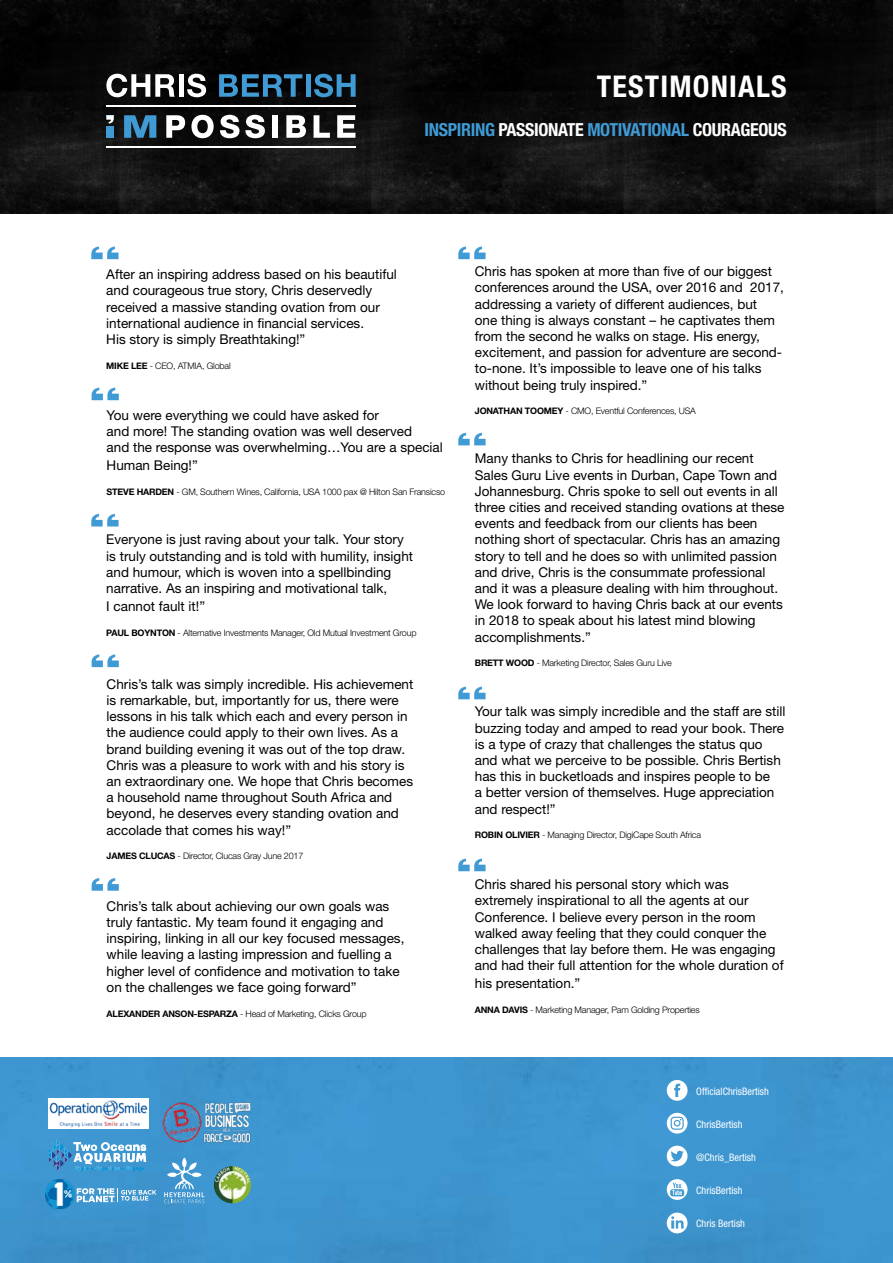
<style>
.page{position:relative;width:893px;height:1263px;background:#fff}
.page>*{position:absolute;margin:0;border:0;box-sizing:border-box;transform-origin:0 0}
.t1{font:700 condensed 30px "Helvetica Neue LT Std";letter-spacing:.04em;color:#fff}
.t2{font:700 condensed 18px "Helvetica Neue LT Std";letter-spacing:-.02em;color:#409ad4}
.t3{font:13.5px/16.2px "Helvetica Neue LT Std";color:#000}
.t4{font:condensed 10.35px "Helvetica Neue LT Std";color:#fff}
.t5{font:300 9px "Helvetica Neue LT Std";letter-spacing:-.02em;color:#000}
.s1{color:#fff}
.s2{font-weight:700}
</style>
<div class="page">
<svg style="left:458px;top:433px;width:28px;height:12px"></svg>
<img style="left:0;top:0;width:893px;height:213px">
<img style="left:0;top:1058px;width:893px;height:205px">
<svg style="left:106px;top:74px;width:69px;height:23px"></svg>
<div style="left:179px;top:74px;width:5px;height:23px;background:#fff"></div>
<svg style="left:187px;top:74px;width:19px;height:23px"></svg>
<svg style="left:219px;top:74px;width:83px;height:23px"></svg>
<div style="left:306px;top:74px;width:5px;height:23px;background:#409ad4"></div>
<svg style="left:314px;top:74px;width:42px;height:23px"></svg>
<hr style="left:106px;top:146px;width:249px;height:2px;background:#fff">
<hr style="left:106px;top:105px;width:249px;height:2px;background:#fff">
<svg style="left:124px;top:115px;width:32px;height:23px"></svg>
<svg style="left:166px;top:115px;width:19px;height:23px"></svg>
<svg style="left:191px;top:115px;width:23px;height:23px"></svg>
<svg style="left:220px;top:115px;width:19px;height:23px"></svg>
<svg style="left:245px;top:115px;width:20px;height:23px"></svg>
<div style="left:272px;top:115px;width:6px;height:23px;background:#fff"></div>
<svg style="left:286px;top:115px;width:20px;height:23px"></svg>
<svg style="left:314px;top:115px;width:16px;height:23px"></svg>
<svg style="left:337px;top:115px;width:18px;height:23px"></svg>
<div style="left:106px;top:126px;width:8px;height:12px;background:#409ad4"></div>
<svg style="left:106px;top:115px;width:8px;height:9px"></svg>
<svg style="left:92px;top:878px;width:27px;height:13px"></svg>
<svg style="left:91px;top:247px;width:28px;height:12px"></svg>
<svg style="left:458px;top:687px;width:28px;height:12px"></svg>
<svg style="left:458px;top:247px;width:28px;height:12px"></svg>
<svg style="left:92px;top:388px;width:27px;height:12px"></svg>
<svg style="left:91px;top:514px;width:28px;height:12px"></svg>
<svg style="left:458px;top:859px;width:28px;height:12px"></svg>
<svg style="left:92px;top:654px;width:27px;height:13px"></svg>
<div style="left:667px;top:1080px;width:20px;height:21px;background:#fff;border-radius:50%"></div>
<svg style="left:674px;top:1084px;width:6px;height:13px"></svg>
<div style="left:667px;top:1146px;width:20px;height:20px;background:#fff;border-radius:50%"></div>
<svg style="left:671px;top:1151px;width:13px;height:10px"></svg>
<div style="left:667px;top:1113px;width:20px;height:20px;background:linear-gradient(to right,#fff,#fafcfe);border-radius:50%"></div>
<svg style="left:671px;top:1117px;width:13px;height:13px"></svg>
<svg style="left:667px;top:1179px;width:20px;height:21px"></svg>
<svg style="left:670px;top:1183px;width:14px;height:13px"></svg>
<div style="left:667px;top:1212px;width:20px;height:21px;background:#fff;border-radius:50%"></div>
<svg style="left:671px;top:1216px;width:13px;height:12px"></svg>
<svg style="left:164px;top:1158px;width:41px;height:45px"></svg>
<img style="left:156px;top:1099px;width:96px;height:47px">
<img style="left:45px;top:1180px;width:30px;height:29px">
<svg style="left:77px;top:1188px;width:79px;height:14px"></svg>
<img style="left:214px;top:1166px;width:37px;height:37px;border-radius:19px">
<svg style="left:49px;top:1139px;width:97px;height:32px"></svg>
<img style="left:49px;top:1099px;width:99px;height:29px">
<h1 class="t1" style="left:597px;top:68px;width:191px">TESTIMONIALS</h1>
<h2 class="t2" style="left:425px;top:119px;width:364px">INSPIRING <span class="s1">PASSIONATE</span> MOTIVATIONAL <span class="s1">COURAGEOUS</span></h2>
<p class="t3" style="left:106px;top:266px;width:292px">After an inspiring address based on his beautiful and courageous true story, Chris deservedly received a massive standing ovation from our international audience in financial services.<br>His story is simply Breathtaking!”</p>
<p class="t5" style="left:106px;top:360px;width:126px"><span class="s2">MIKE LEE</span> - CEO, ATMIA, Global</p>
<p class="t3" style="left:107px;top:407px;width:338px">You were everything we could have asked for<br>and more! The standing ovation was well deserved<br>and the response was overwhelming…You are a special</p>
<p class="t3" style="left:107px;top:457px;width:93px">Human Being!”</p>
<p class="t5" style="left:107px;top:486px;width:340px"><span class="s2">STEVE HARDEN</span> - GM, Southern Wines, California, USA 1000 pax @ Hilton San Fransicso</p>
<p class="t3" style="left:106px;top:531px;width:308px">Everyone is just raving about your talk. Your story is truly outstanding and is told with humility, insight and humour, which is woven into a spellbinding narrative. As an inspiring and motivational talk,</p>
<p class="t3" style="left:106px;top:598px;width:100px">I cannot fault it!”</p>
<p class="t5" style="left:106px;top:627px;width:312px"><span class="s2">PAUL BOYNTON</span> - Alternative Investments Manager, Old Mutual Investment Group</p>
<p class="t3" style="left:107px;top:676px;width:308px">Chris’s talk was simply incredible. His achievement is remarkable, but, importantly for us, there were lessons in his talk which each and every person in the audience could apply to their own lives. As a brand building evening it was out of the top draw.<br>Chris was a pleasure to work with and his story is an extraordinary one. We hope that Chris becomes a household name throughout South Africa and beyond, he deserves every standing ovation and accolade that comes his way!”</p>
<p class="t5" style="left:107px;top:851px;width:198px"><span class="s2">JAMES CLUCAS</span> - Director, Clucas Gray June 2017</p>
<p class="t3" style="left:107px;top:898px;width:299px">Chris’s talk about achieving our own goals was truly fantastic. My team found it engaging and inspiring, linking in all our key focused messages, while leaving a lasting impression and fuelling a higher level of confidence and motivation to take on the challenges we face going forward”</p>
<p class="t5" style="left:107px;top:1008px;width:262px"><span class="s2">ALEXANDER ANSON-ESPARZA</span> - Head of Marketing, Clicks Group</p>
<p class="t3" style="left:475px;top:263px;width:311px">Chris has spoken at more than five of our biggest conferences around the USA, over 2016 and 2017, addressing a variety of different audiences, but<br>one thing is always constant – he captivates them from the second he walks on stage. His energy, excitement, and passion for adventure are second&shy;to-none. It’s impossible to leave one of his talks without being truly inspired.”</p>
<p class="t5" style="left:475px;top:406px;width:223px"><span class="s2">JONATHAN TOOMEY</span> - CMO, Eventful Conferences, USA</p>
<p class="t3" style="left:475px;top:450px;width:311px">Many thanks to Chris for headlining our recent Sales Guru Live events in Durban, Cape Town and Johannesburg. Chris spoke to sell out events in all three cities and received standing ovations at these events and feedback from our clients has been nothing short of spectacular. Chris has an amazing story to tell and he does so with unlimited passion and drive, Chris is the consummate professional and it was a pleasure dealing with him throughout.<br>We look forward to having Chris back at our events in 2018 to speak about his latest mind blowing accomplishments.”</p>
<p class="t5" style="left:475px;top:658px;width:199px"><span class="s2">BRETT WOOD</span> - Marketing Director, Sales Guru Live</p>
<p class="t3" style="left:475px;top:703px;width:312px">Your talk was simply incredible and the staff are still buzzing today and amped to read your book. There is a type of crazy that challenges the status quo and what we perceive to be possible. Chris Bertish has this in bucketloads and inspires people to be<br>a better version of themselves. Huge appreciation and respect!”</p>
<p class="t5" style="left:475px;top:830px;width:228px"><span class="s2">ROBIN OLIVIER</span> - Managing Director, DigiCape South Africa</p>
<p class="t3" style="left:475px;top:876px;width:310px">Chris shared his personal story which was extremely inspirational to all the agents at our Conference. I believe every person in the room walked away feeling that they could conquer the challenges that lay before them. He was engaging and had their full attention for the whole duration of</p>
<p class="t3" style="left:475px;top:975px;width:107px">his presentation.”</p>
<p class="t5" style="left:475px;top:1004px;width:226px"><span class="s2">ANNA DAVIS</span> - Marketing Manager, Pam Golding Properties</p>
<p class="t4" style="left:696px;top:1085px;width:74px">OfficialChrisBertish</p>
<p class="t4" style="left:696px;top:1118px;width:48px">ChrisBertish</p>
<p class="t4" style="left:696px;top:1151px;width:61px">@Chris_Bertish</p>
<p class="t4" style="left:696px;top:1184px;width:48px">ChrisBertish</p>
<p class="t4" style="left:696px;top:1217px;width:50px">Chris Bertish</p>
</div>
